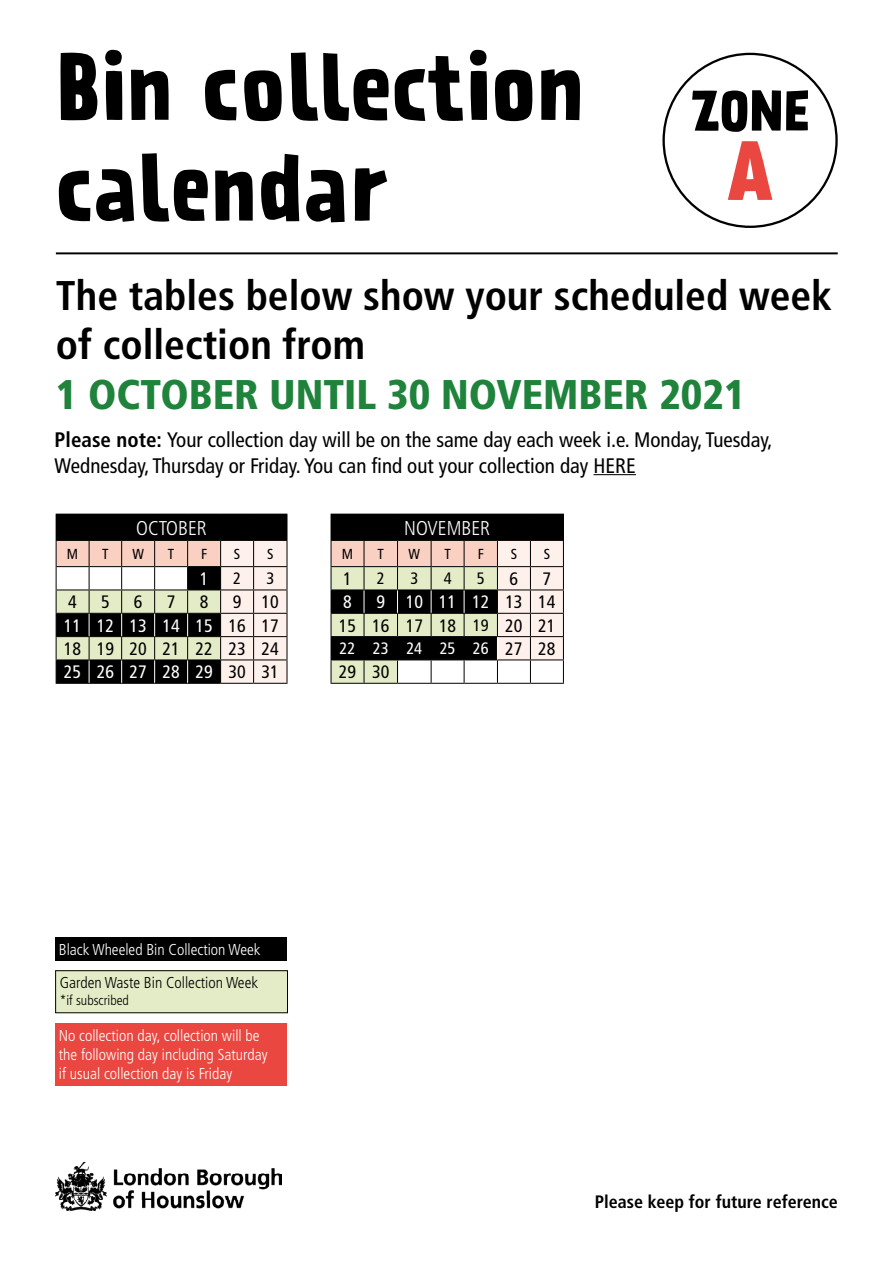
<style>
.page{position:relative;width:893px;height:1263px;background:#fff}
.page>*{position:absolute;margin:0;border:0;box-sizing:border-box;transform-origin:0 0}
.t1{font:700 84px/100.8px "Prater Sans OT";color:#000}
.t2{font:700 73.8px "Prater Sans OT";color:#e9473f}
.t3{font:700 50.7px "Prater Sans OT";color:#000}
.t4{font:700 condensed 41.55px/49.8px "Frutiger LT Std";color:#000}
.t5{font:900 condensed 41.55px "Frutiger LT Std";color:#1f833c}
.t6{font:condensed 21px/25.2px "Frutiger LT Std";color:#000}
.t7{font:300 condensed 19.95px "Frutiger LT Std";color:#fff}
.t8{font:condensed 18px/23.4px "Frutiger LT Std";color:#000;text-align:justify}
.t9{font:700 condensed 18px "Frutiger LT Std";color:#000}
.t10{font:condensed 18px "Frutiger LT Std";color:#fff}
.t11{font:condensed 16.5px "Frutiger LT Std";color:#fff}
.t12{font:condensed 16.5px "Frutiger LT Std";color:#000}
.t13{font:300 condensed 15.75px/18.9px "Frutiger LT Std";color:#fff}
.t14{font:300 condensed 15.75px "Frutiger LT Std";color:#000}
.t15{font:condensed 14.55px "Frutiger LT Std";color:#000}
.t16{font:300 condensed 13.8px "Frutiger LT Std";color:#000}
.s1{font-weight:700}
.s2{color:#fff}
.s3{color:#fcf7f1}
.s4{font-size:16.5px}
.s5{font-size:18px;color:#000}
</style>
<div class="page">
<hr style="left:56px;top:514px;width:33px;height:1px;background:#000">
<hr style="left:89px;top:514px;width:33px;height:1px;background:#000">
<hr style="left:122px;top:514px;width:33px;height:1px;background:#000">
<hr style="left:155px;top:514px;width:33px;height:1px;background:#000">
<hr style="left:188px;top:514px;width:33px;height:1px;background:#000">
<hr style="left:221px;top:514px;width:33px;height:1px;background:#000">
<hr style="left:254px;top:514px;width:33px;height:1px;background:#000">
<hr style="left:56px;top:683px;width:33px;height:1px;background:#000">
<hr style="left:89px;top:683px;width:33px;height:1px;background:#000">
<hr style="left:122px;top:683px;width:33px;height:1px;background:#000">
<hr style="left:155px;top:683px;width:33px;height:1px;background:#000">
<hr style="left:188px;top:683px;width:33px;height:1px;background:#000">
<hr style="left:221px;top:683px;width:33px;height:1px;background:#000">
<hr style="left:254px;top:683px;width:33px;height:1px;background:#000">
<svg style="left:56px;top:515px;width:231px;height:168px;background:#928c82"></svg>
<hr style="left:56px;top:252px;width:782px;height:2px;background:#000">
<img style="left:56px;top:1162px;width:225px;height:48px">
<div style="left:55px;top:938px;width:232px;height:23px;background:#000"></div>
<div style="left:55px;top:1023px;width:232px;height:62px;background:#e9473f"></div>
<div style="left:56px;top:971px;width:231px;height:42px;background:#e3ecc6"></div>
<div style="left:55px;top:970px;width:233px;height:43px;border:1px solid #000"></div>
<hr style="left:593px;top:474px;width:43px;height:1px;background:#000">
<hr style="left:331px;top:514px;width:33px;height:1px;background:#000">
<hr style="left:364px;top:514px;width:33px;height:1px;background:#000">
<hr style="left:397px;top:514px;width:34px;height:1px;background:#000">
<hr style="left:431px;top:514px;width:33px;height:1px;background:#000">
<hr style="left:464px;top:514px;width:33px;height:1px;background:#000">
<hr style="left:497px;top:514px;width:33px;height:1px;background:#000">
<hr style="left:530px;top:514px;width:34px;height:1px;background:#000">
<hr style="left:331px;top:683px;width:33px;height:1px;background:#000">
<hr style="left:364px;top:683px;width:33px;height:1px;background:#000">
<hr style="left:397px;top:683px;width:34px;height:1px;background:#000">
<hr style="left:431px;top:683px;width:33px;height:1px;background:#000">
<hr style="left:464px;top:683px;width:33px;height:1px;background:#000">
<hr style="left:497px;top:683px;width:33px;height:1px;background:#000">
<hr style="left:530px;top:683px;width:34px;height:1px;background:#000">
<svg style="left:331px;top:515px;width:233px;height:168px;background:#938e84"></svg>
<h1 class="t1" style="left:56px;top:39px;width:529px">Bin collection calendar</h1>
<h3 class="t3" style="left:691px;top:78px;width:120px">ZONE</h3>
<h2 class="t2" style="left:728px;top:123px;width:46px">A</h2>
<h3 class="t4" style="left:56px;top:270px;width:778px">The tables below show your scheduled week of collection from</h3>
<h3 class="t5" style="left:56px;top:370px;width:691px">1 OCTOBER UNTIL 30 NOVEMBER 2021</h3>
<p class="t6" style="left:55px;top:428px;width:719px"><span class="s1">Please note:</span> Your collection day will be on the same day each week i.e. Monday, Tuesday,<br>Wednesday, Thursday or Friday. You can find out your collection day HERE</p>
<p class="t7" style="left:136px;top:516px;width:72px">OCTOBER</p>
<p class="t15" style="left:67px;top:545px;width:13px">M</p>
<p class="t15" style="left:102px;top:545px;width:8px">T</p>
<p class="t15" style="left:132px;top:545px;width:13px">W</p>
<p class="t15" style="left:168px;top:545px;width:8px">T</p>
<p class="t15" style="left:201px;top:545px;width:8px">F</p>
<p class="t15" style="left:234px;top:545px;width:8px">S</p>
<p class="t15" style="left:267px;top:545px;width:8px">S</p>
<p class="t10" style="left:200px;top:568px;width:10px">1</p>
<p class="t12" style="left:233px;top:569px;width:9px">2</p>
<p class="t12" style="left:266px;top:569px;width:9px">3</p>
<p class="t8" style="left:68px;top:590px;width:10px">4</p>
<p class="t8" style="left:101px;top:590px;width:10px">5</p>
<p class="t8" style="left:134px;top:590px;width:10px">6</p>
<p class="t8" style="left:167px;top:590px;width:10px">7</p>
<p class="t8" style="left:200px;top:590px;width:10px">8</p>
<p class="t8" style="left:64px;top:590px;width:217px;text-indent:169px">9 10<br><span class="s2">11 12 13 14 15</span> 16 17<br>18 19 20 21 22 23 24<br><span class="s2">25 26 27 28 29</span> 30 31</p>
<p class="t7" style="left:404px;top:516px;width:88px">NOVEMBER</p>
<p class="t15" style="left:342px;top:545px;width:13px">M</p>
<p class="t15" style="left:378px;top:545px;width:8px">T</p>
<p class="t15" style="left:409px;top:545px;width:13px">W</p>
<p class="t15" style="left:444px;top:545px;width:8px">T</p>
<p class="t15" style="left:478px;top:545px;width:8px">F</p>
<p class="t15" style="left:511px;top:545px;width:8px">S</p>
<p class="t15" style="left:544px;top:545px;width:8px">S</p>
<p class="t8" style="left:343px;top:567px;width:10px">1</p>
<p class="t12" style="left:377px;top:569px;width:9px">2</p>
<p class="t12" style="left:410px;top:569px;width:9px">3</p>
<p class="t12" style="left:444px;top:569px;width:9px">4</p>
<p class="t12" style="left:477px;top:569px;width:9px">5</p>
<p class="t8" style="left:510px;top:567px;width:10px">6</p>
<p class="t8" style="left:543px;top:567px;width:10px">7</p>
<p class="t10" style="left:343px;top:592px;width:10px">8</p>
<p class="t8" style="left:339px;top:590px;width:218px;text-align:right"><span class="s2">9 10 11</span> <span class="s3">12</span> 13 14<br>15 16 17 18 <span class="s4">19</span> 20 21</p>
<p class="t11" style="left:340px;top:639px;width:217px">22 23 24 25 26 <span class="s5">27 28</span></p>
<p class="t8" style="left:339px;top:660px;width:52px">29 30</p>
<p class="t13" style="left:59px;top:940px;width:203px">Black Wheeled Bin Collection Week</p>
<p class="t14" style="left:60px;top:974px;width:200px">Garden Waste Bin Collection Week</p>
<p class="t16" style="left:60px;top:992px;width:71px">*if subscribed</p>
<p class="t13" style="left:59px;top:1026px;width:210px">No collection day, collection will be the following day including Saturday if usual collection day is Friday</p>
<p class="t9" style="left:595px;top:1191px;width:245px">Please keep for future reference</p>
</div>
